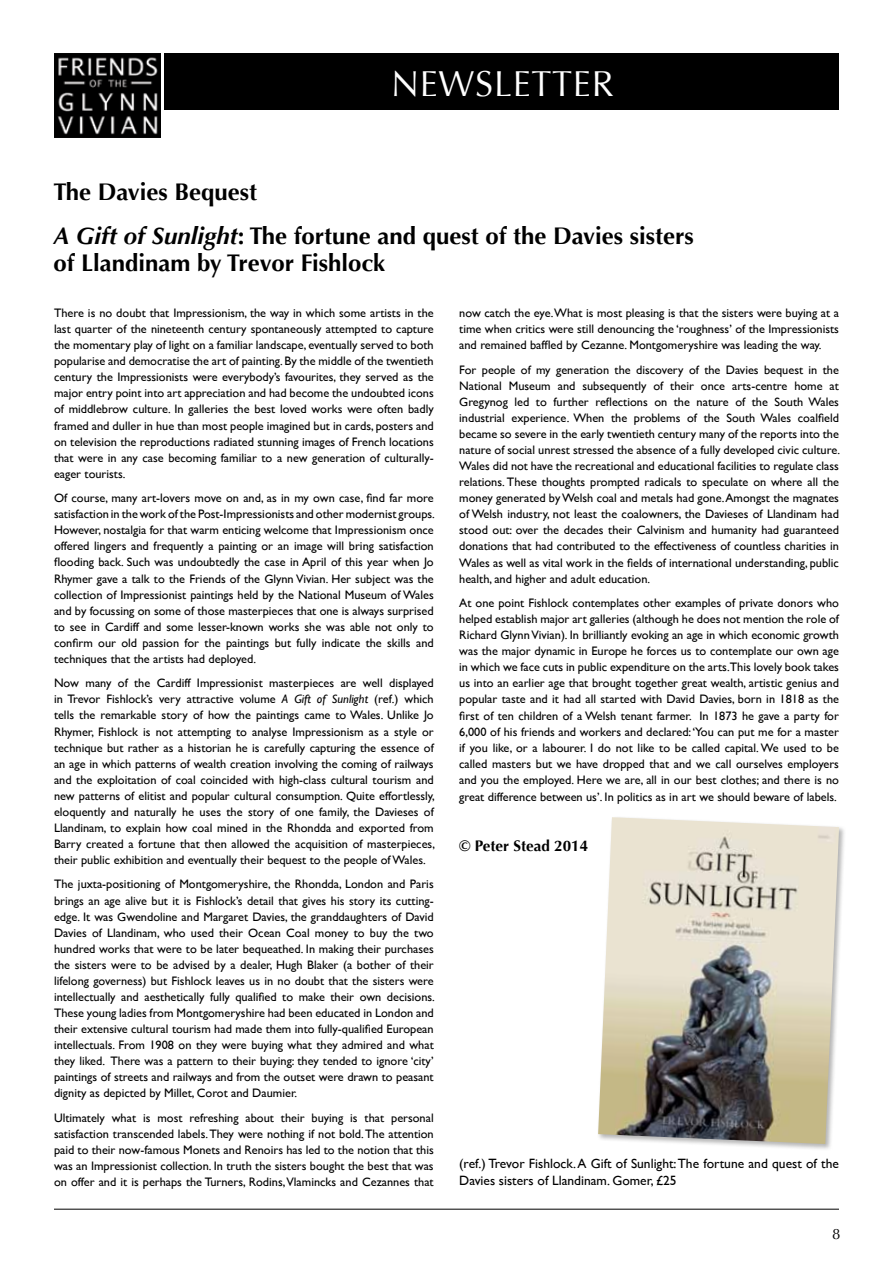
<style>
.page{position:relative;width:893px;height:1263px;background:#fff}
.page>*{position:absolute;margin:0;border:0;box-sizing:border-box;transform-origin:0 0}
.t1{font:36px "Optima";letter-spacing:.02em;color:#fff}
.t2{font:700 24px/44px "Optima";color:#000}
.t3{font:700 15.3px "Optima";color:#000}
.t4{font:15px "Optima";color:#000}
.t5{font:13.5px/17.2px "Gill Sans";color:#000}
.t6{font:12.3px/16px "Gill Sans";color:#000;text-align:justify}
.s1{font-style:italic}
</style>
<div class="page">
<img style="left:54px;top:54px;width:106px;height:84px">
<div style="left:165px;top:54px;width:674px;height:56px;background:#000"></div>
<hr style="left:54px;top:1209px;width:785px;height:1px;background:#000">
<div style="left:597px;top:816px;width:249px;height:335px;background:#000;opacity:.3"></div>
<img style="left:598px;top:817px;width:241px;height:327px">
<h1 class="t1" style="left:391px;top:63px;width:224px">NEWSLETTER</h1>
<h2 class="t2" style="left:53px;top:170px;width:642px">The Davies Bequest<br><span class="s1">A Gift of Sunlight</span>: The fortune and quest of the Davies sisters</h2>
<h2 class="t2" style="left:53px;top:241px;width:333px">of Llandinam by Trevor Fishlock</h2>
<p class="t6" style="left:54px;top:305px;width:381px">There is no doubt that Impressionism, the way in which some artists in the last quarter of the nineteenth century spontaneously attempted to capture the momentary play of light on a familiar landscape, eventually served to both popularise and democratise the art of painting. By the middle of the twentieth century the Impressionists were everybody’s favourites, they served as the major entry point into art appreciation and had become the undoubted icons of middlebrow culture. In galleries the best loved works were often badly framed and duller in hue than most people imagined but in cards, posters and on television the reproductions radiated stunning images of French locations that were in any case becoming familiar to a new generation of culturally&shy;eager tourists.</p>
<p class="t6" style="left:54px;top:490px;width:382px">Of course, many art-lovers move on and, as in my own case, find far more satisfaction in the work of the Post-Impressionists and other modernist groups.<br>However, nostalgia for that warm enticing welcome that Impressionism once offered lingers and frequently a painting or an image will bring satisfaction flooding back. Such was undoubtedly the case in April of this year when Jo Rhymer gave a talk to the Friends of the Glynn Vivian. Her subject was the collection of Impressionist paintings held by the National Museum of Wales and by focussing on some of those masterpieces that one is always surprised to see in Cardiff and some lesser-known works she was able not only to confirm our old passion for the paintings but fully indicate the skills and techniques that the artists had deployed.</p>
<p class="t6" style="left:54px;top:675px;width:382px">Now many of the Cardiff Impressionist masterpieces are well displayed in Trevor Fishlock’s very attractive volume <span class="s1">A Gift of Sunlight</span> (ref.) which tells the remarkable story of how the paintings came to Wales. Unlike Jo Rhymer, Fishlock is not attempting to analyse Impressionism as a style or technique but rather as a historian he is carefully capturing the essence of an age in which patterns of wealth creation involving the coming of railways and the exploitation of coal coincided with high-class cultural tourism and new patterns of elitist and popular cultural consumption. Quite effortlessly, eloquently and naturally he uses the story of one family, the Davieses of Llandinam, to explain how coal mined in the Rhondda and exported from Barry created a fortune that then allowed the acquisition of masterpieces, their public exhibition and eventually their bequest to the people of Wales.</p>
<p class="t6" style="left:54px;top:876px;width:382px">The juxta-positioning of Montgomeryshire, the Rhondda, London and Paris brings an age alive but it is Fishlock’s detail that gives his story its cutting&shy;edge. It was Gwendoline and Margaret Davies, the granddaughters of David Davies of Llandinam, who used their Ocean Coal money to buy the two hundred works that were to be later bequeathed. In making their purchases the sisters were to be advised by a dealer, Hugh Blaker (a bother of their lifelong governess) but Fishlock leaves us in no doubt that the sisters were intellectually and aesthetically fully qualified to make their own decisions.<br>These young ladies from Montgomeryshire had been educated in London and their extensive cultural tourism had made them into fully-qualified European intellectuals. From 1908 on they were buying what they admired and what they liked. There was a pattern to their buying: they tended to ignore ‘city’ paintings of streets and railways and from the outset were drawn to peasant dignity as depicted by Millet, Corot and Daumier.</p>
<p class="t6" style="left:54px;top:1109px;width:381px">Ultimately what is most refreshing about their buying is that personal satisfaction transcended labels. They were nothing if not bold. The attention paid to their now-famous Monets and Renoirs has led to the notion that this was an Impressionist collection. In truth the sisters bought the best that was on offer and it is perhaps the Turners, Rodins, Vlamincks and Cezannes that</p>
<p class="t6" style="left:459px;top:305px;width:381px">now catch the eye. What is most pleasing is that the sisters were buying at a time when critics were still denouncing the ‘roughness’ of the Impressionists and remained baffled by Cezanne. Montgomeryshire was leading the way.</p>
<p class="t6" style="left:459px;top:362px;width:382px">For people of my generation the discovery of the Davies bequest in the National Museum and subsequently of their once arts-centre home at Gregynog led to further reflections on the nature of the South Wales industrial experience. When the problems of the South Wales coalfield became so severe in the early twentieth century many of the reports into the nature of social unrest stressed the absence of a fully developed civic culture.<br>Wales did not have the recreational and educational facilities to regulate class relations. These thoughts prompted radicals to speculate on where all the money generated by Welsh coal and metals had gone. Amongst the magnates of Welsh industry, not least the coalowners, the Davieses of Llandinam had stood out: over the decades their Calvinism and humanity had guaranteed donations that had contributed to the effectiveness of countless charities in Wales as well as vital work in the fields of international understanding, public health, and higher and adult education.</p>
<p class="t6" style="left:459px;top:595px;width:381px">At one point Fishlock contemplates other examples of private donors who helped establish major art galleries (although he does not mention the role of Richard Glynn Vivian). In brilliantly evoking an age in which economic growth was the major dynamic in Europe he forces us to contemplate our own age in which we face cuts in public expenditure on the arts.This lovely book takes us into an earlier age that brought together great wealth, artistic genius and popular taste and it had all started with David Davies, born in 1818 as the first of ten children of a Welsh tenant farmer. In 1873 he gave a party for 6,000 of his friends and workers and declared: ‘You can put me for a master if you like, or a labourer. I do not like to be called capital. We used to be called masters but we have dropped that and we call ourselves employers and you the employed. Here we are, all in our best clothes; and there is no</p>
<p class="t6" style="left:459px;top:789px;width:379px">great difference between us’. In politics as in art we should beware of labels.</p>
<p class="t3" style="left:459px;top:836px;width:130px">© Peter Stead 2014</p>
<p class="t5" style="left:459px;top:1155px;width:381px">(ref.) Trevor Fishlock. A Gift of Sunlight: The fortune and quest of the<br>Davies sisters of Llandinam. Gomer, £25</p>
<p class="t4" style="left:832px;top:1225px;width:10px">8</p>
</div>
